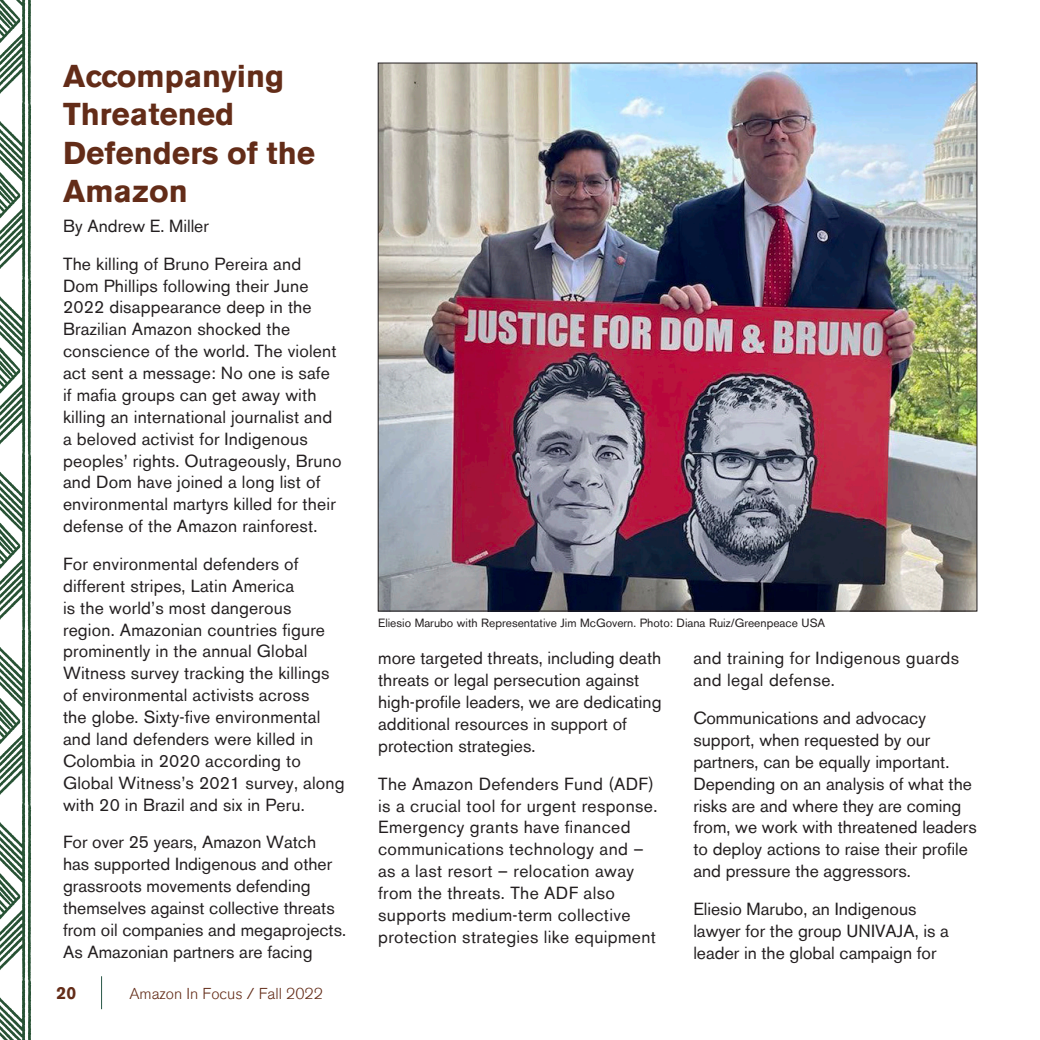
<style>
.page{position:relative;width:1040px;height:1040px;background:#fff}
.page>*{position:absolute;margin:0;border:0;box-sizing:border-box;transform-origin:0 0}
.Heading{font:700 31.5px/38.5px "Akzidenz Grotesk BE";color:#632c18}
.Body{font:17.5px/21.9px "Akzidenz Grotesk BE";letter-spacing:.01em;color:#231f20}
.t1{font:700 17.5px "Akzidenz Grotesk BE";color:#632c18}
.t2{font:300 15.75px "Akzidenz Grotesk BE";color:#632c18}
.t3{font:11.9px "Akzidenz Grotesk BE";color:#231f20}
</style>
<div class="page">
<svg style="left:0;top:0;width:31px;height:1040px"></svg>
<hr style="left:101px;top:976px;width:1px;height:33px;background:#295848">
<img style="left:380px;top:65px;width:595px;height:544px">
<p class="Heading" style="left:63px;top:57px;width:253px">Accompanying<br>Threatened<br>Defenders of the<br>Amazon</p>
<p class="Body" style="left:63px;top:215px;width:147px">By Andrew E. Miller</p>
<p class="Body" style="left:63px;top:252px;width:280px">The killing of Bruno Pereira and<br>Dom Phillips following their June 2022 disappearance deep in the Brazilian Amazon shocked the conscience of the world. The violent act sent a message: No one is safe if mafia groups can get away with killing an international journalist and a beloved activist for Indigenous peoples’ rights. Outrageously, Bruno and Dom have joined a long list of environmental martyrs killed for their defense of the Amazon rainforest.</p>
<p class="Body" style="left:63px;top:553px;width:283px">For environmental defenders of different stripes, Latin America<br>is the world’s most dangerous region. Amazonian countries figure prominently in the annual Global Witness survey tracking the killings of environmental activists across<br>the globe. Sixty-five environmental and land defenders were killed in Colombia in 2020 according to Global Witness’s 2021 survey, along with 20 in Brazil and six in Peru.</p>
<p class="Body" style="left:63px;top:831px;width:284px">For over 25 years, Amazon Watch has supported Indigenous and other grassroots movements defending themselves against collective threats from oil companies and megaprojects.<br>As Amazonian partners are facing</p>
<p class="t1" style="left:56px;top:983px;width:21px">20</p>
<p class="t2" style="left:129px;top:984px;width:195px">Amazon In Focus / Fall 2022</p>
<p class="t3" style="left:378px;top:616px;width:448px">Eliesio Marubo with Representative Jim McGovern. Photo: Diana Ruiz/Greenpeace USA</p>
<p class="Body" style="left:378px;top:647px;width:285px">more targeted threats, including death threats or legal persecution against high-profile leaders, we are dedicating additional resources in support of protection strategies.</p>
<p class="Body" style="left:378px;top:772px;width:281px">The Amazon Defenders Fund (ADF) is a crucial tool for urgent response.<br>Emergency grants have financed communications technology and – as a last resort – relocation away from the threats. The ADF also supports medium-term collective protection strategies like equipment</p>
<p class="Body" style="left:693px;top:647px;width:267px">and training for Indigenous guards and legal defense.</p>
<p class="Body" style="left:693px;top:707px;width:285px">Communications and advocacy support, when requested by our partners, can be equally important.<br>Depending on an analysis of what the risks are and where they are coming from, we work with threatened leaders to deploy actions to raise their profile and pressure the aggressors.</p>
<p class="Body" style="left:693px;top:897px;width:257px">Eliesio Marubo, an Indigenous lawyer for the group UNIVAJA, is a leader in the global campaign for</p>
</div>
